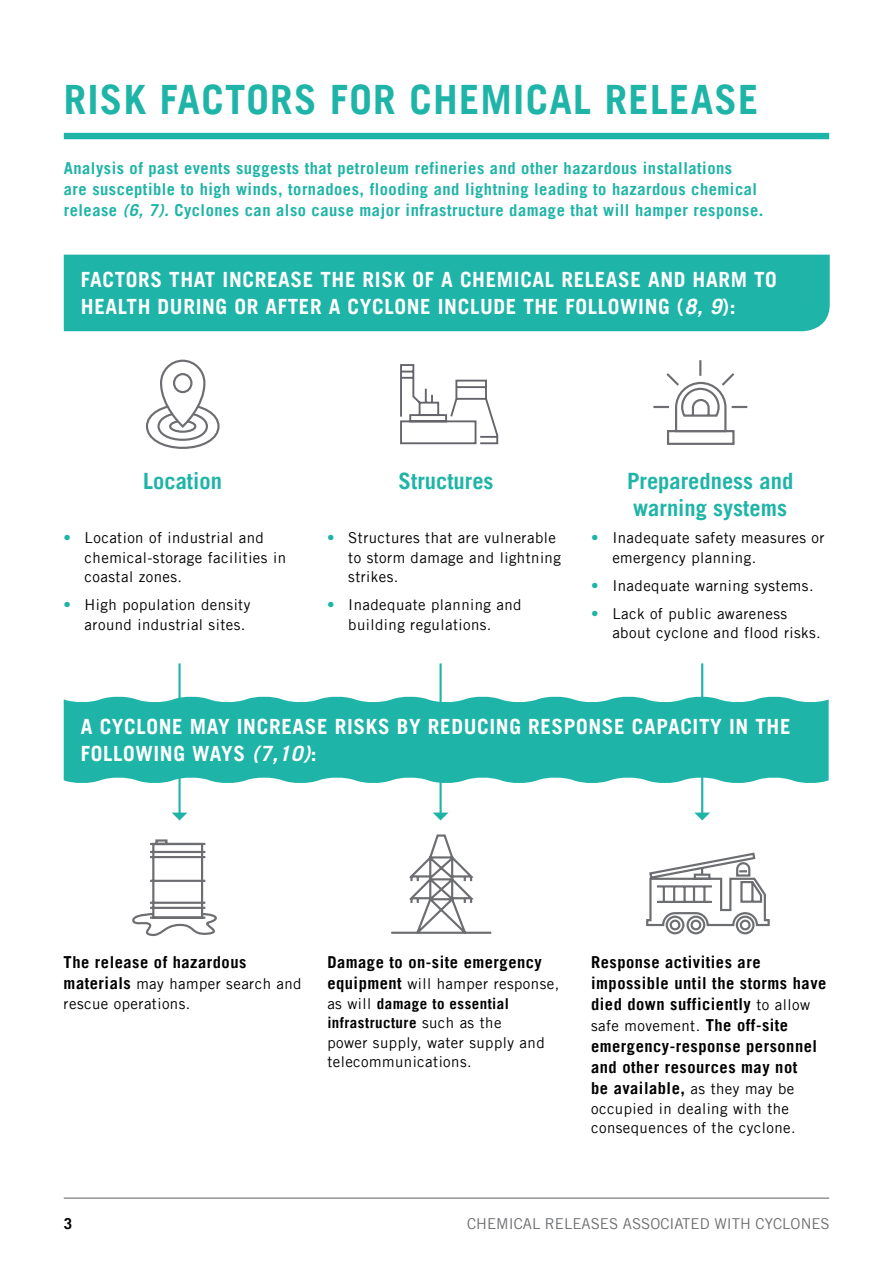
<style>
.page{position:relative;width:893px;height:1263px;background:#fff}
.page>*{position:absolute;margin:0;border:0;box-sizing:border-box;transform-origin:0 0}
.t1{font:700 40.5px "Trade Gothic LT";letter-spacing:.03em;color:#1eb4a7}
.t2{font:700 22.5px/27px "Trade Gothic LT";color:#1eb4a7}
.t3{font:700 21px/27px "Trade Gothic LT";letter-spacing:.03em;color:#fff}
.t4{font:700 16.5px/21px "Trade Gothic LT";letter-spacing:.03em;color:#1eb4a7}
.t5{font:700 16.5px/21px "Trade Gothic LT";letter-spacing:.03em;color:#000}
.t6{font:15px/19.5px "Trade Gothic LT";letter-spacing:.03em;color:#000}
.t7{font:15px "Trade Gothic LT";color:#6d6e71}
.t8{font:700 15px "Trade Gothic LT";color:#000}
.s1{font-family:"Trade Gothic";font-style:italic}
.s2{font-style:italic}
.s3{color:#1eb4a7}
.s4{font-weight:700;font-size:16.5px}
.s5{font-weight:700}
.s6{font-weight:400;font-size:15px}
</style>
<div class="page">
<hr style="left:64px;top:1197px;width:765px;height:2px;background:#808285">
<div style="left:64px;top:133px;width:765px;height:6px;background:#1eb4a7"></div>
<div style="left:64px;top:255px;width:766px;height:76px;background:#1eb4a7"></div>
<svg style="left:145px;top:359px;width:75px;height:90px"></svg>
<div style="left:173px;top:373px;width:19px;height:20px;border:2px solid #6d6e71;border-radius:50%"></div>
<svg style="left:132px;top:839px;width:85px;height:98px"></svg>
<svg style="left:646px;top:852px;width:124px;height:83px"></svg>
<svg style="left:653px;top:360px;width:95px;height:85px"></svg>
<svg style="left:391px;top:834px;width:101px;height:100px"></svg>
<svg style="left:400px;top:364px;width:99px;height:81px"></svg>
<hr style="left:178px;top:663px;width:3px;height:150px;background:#1eb4a7">
<hr style="left:440px;top:663px;width:2px;height:150px;background:#1eb4a7">
<hr style="left:701px;top:663px;width:2px;height:150px;background:#1eb4a7">
<svg style="left:172px;top:812px;width:15px;height:8px"></svg>
<svg style="left:433px;top:812px;width:15px;height:8px"></svg>
<svg style="left:694px;top:812px;width:16px;height:8px"></svg>
<svg style="left:64px;top:696px;width:765px;height:88px;background:#30baae"></svg>
<h1 class="t1" style="left:64px;top:75px;width:696px">RISK FACTORS FOR CHEMICAL RELEASE</h1>
<p class="t4" style="left:64px;top:158px;width:701px">Analysis of past events suggests that petroleum refineries and other hazardous installations<br>are susceptible to high winds, tornadoes, flooding and lightning leading to hazardous chemical release <span class="s1">(6, 7).</span> Cyclones can also cause major infrastructure damage that will hamper response.</p>
<h3 class="t3" style="left:81px;top:266px;width:698px">FACTORS THAT INCREASE THE RISK OF A CHEMICAL RELEASE AND HARM TO<br>HEALTH DURING OR AFTER A CYCLONE INCLUDE THE FOLLOWING (<span class="s2">8, 9</span>):</h3>
<h2 class="t2" style="left:143px;top:467px;width:80px">Location</h2>
<p class="t6" style="left:85px;top:528px;width:203px;text-indent:-21px"><span class="s3">•</span> Location of industrial and chemical-storage facilities in coastal zones.</p>
<p class="t6" style="left:85px;top:595px;width:167px;text-indent:-21px"><span class="s3">•</span> High population density around industrial sites.</p>
<h2 class="t2" style="left:399px;top:467px;width:96px">Structures</h2>
<p class="t6" style="left:348px;top:528px;width:214px;text-indent:-21px"><span class="s3">•</span> Structures that are vulnerable to storm damage and lightning strikes.</p>
<p class="t6" style="left:327px;top:595px;width:196px;text-align:center"><span class="s3">•</span> Inadequate planning and building regulations.</p>
<h2 class="t2" style="left:627px;top:467px;width:168px">Preparedness and warning systems</h2>
<p class="t6" style="left:612px;top:528px;width:214px;text-indent:-21px"><span class="s3">•</span> Inadequate safety measures or emergency planning.</p>
<p class="t6" style="left:591px;top:575px;width:224px"><span class="s3">•</span> Inadequate warning systems.</p>
<p class="t6" style="left:612px;top:603px;width:210px;text-indent:-21px"><span class="s3">•</span> Lack of public awareness about cyclone and flood risks.</p>
<h3 class="t3" style="left:81px;top:713px;width:711px">A CYCLONE MAY INCREASE RISKS BY REDUCING RESPONSE CAPACITY IN THE<br>FOLLOWING WAYS <span class="s1">(7,10)</span>:</h3>
<p class="t5" style="left:64px;top:951px;width:184px">The release of hazardous</p>
<p class="t6" style="left:64px;top:974px;width:239px"><span class="s4">materials</span> may hamper search and rescue operations.</p>
<p class="t5" style="left:327px;top:951px;width:216px">Damage to on-site emergency</p>
<p class="t6" style="left:327px;top:974px;width:233px"><span class="s4">equipment</span> will hamper response, as will <span class="s5">damage to essential infrastructure</span> such as the<br>power supply, water supply and telecommunications.</p>
<p class="t5" style="left:591px;top:951px;width:237px">Response activities are impossible until the storms have died down sufficiently <span class="s6">to allow</span></p>
<p class="t6" style="left:591px;top:1016px;width:199px">safe movement. <span class="s4">The off-site</span></p>
<p class="t5" style="left:591px;top:1035px;width:227px">emergency-response personnel and other resources may not be available, <span class="s6">as they may be</span></p>
<p class="t6" style="left:591px;top:1098px;width:206px">occupied in dealing with the consequences of the cyclone.</p>
<p class="t8" style="left:64px;top:1215px;width:10px">3</p>
<p class="t7" style="left:467px;top:1215px;width:364px">CHEMICAL RELEASES ASSOCIATED WITH CYCLONES</p>
</div>
